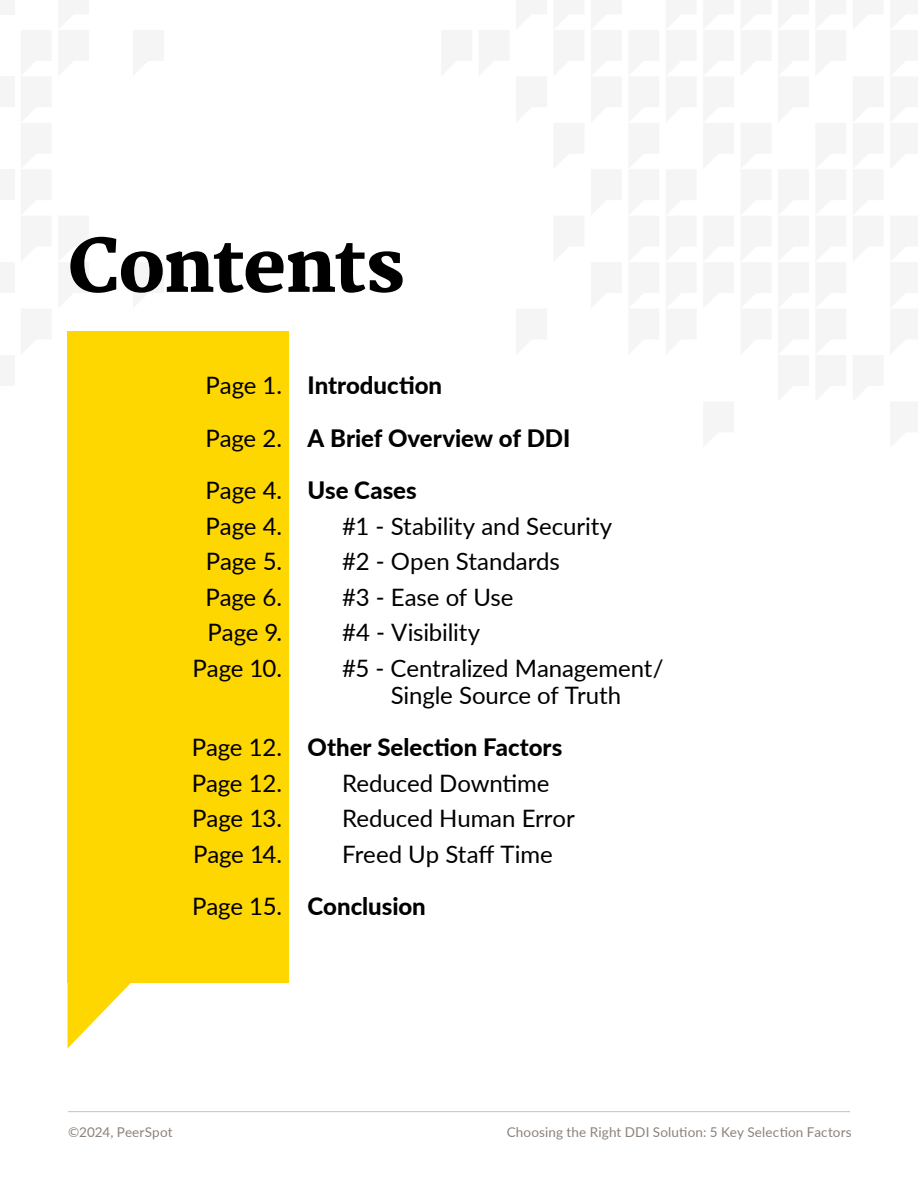
<style>
.page{position:relative;width:918px;height:1188px;background:#fff}
.page>*{position:absolute;margin:0;border:0;box-sizing:border-box;transform-origin:0 0}
.t1{font:800 72px "Martel";letter-spacing:-.025em;color:#000}
.t2{font:24px/27px "Lato";letter-spacing:-.005em;color:#000;text-align:center}
.t3{font:800 24px/52.5px "Lato";color:#000}
.t4{font:13.5px "Lato";letter-spacing:.01em;color:#8b827b}
.s1{font-weight:400}
.s2{font-weight:800}
</style>
<div class="page">
<div style="left:0;top:0;width:14px;height:14px;background:#f5f5f5"></div>
<div style="left:0;top:76px;width:14px;height:31px;background:#f5f5f5"></div>
<div style="left:0;top:169px;width:14px;height:31px;background:#f5f5f5"></div>
<div style="left:0;top:262px;width:14px;height:31px;background:#f5f5f5"></div>
<div style="left:0;top:355px;width:14px;height:31px;background:#f5f5f5"></div>
<hr style="left:68px;top:1111px;width:782px;height:1px;background:#c5c1bd">
<div style="left:68px;top:332px;width:221px;height:651px;background:#ffd700"></div>
<svg style="left:68px;top:983px;width:63px;height:65px"></svg>
<h1 class="t1" style="left:68px;top:225px;width:338px">Contents</h1>
<p class="t3" style="left:205px;top:358px;width:367px"><span class="s1">Page 1.</span> Introduction<br><span class="s1">Page 2.</span> A Brief Overview of DDI<br><span class="s1">Page 4.</span> Use Cases</p>
<p class="t2" style="left:206px;top:512px;width:78px">Page 4.</p>
<p class="t2" style="left:342px;top:512px;width:272px">#1 - Stability and Security</p>
<p class="t2" style="left:206px;top:547px;width:78px">Page 5.</p>
<p class="t2" style="left:342px;top:547px;width:219px">#2 - Open Standards</p>
<p class="t2" style="left:205px;top:583px;width:78px">Page 6.</p>
<p class="t2" style="left:342px;top:583px;width:173px">#3 - Ease of Use</p>
<p class="t2" style="left:208px;top:618px;width:76px">Page 9.</p>
<p class="t2" style="left:342px;top:618px;width:140px">#4 - Visibility</p>
<p class="t2" style="left:193px;top:654px;width:91px">Page 10.</p>
<p class="t2" style="left:342px;top:654px;width:323px">#5 - Centralized Management/<br>Single Source of Truth</p>
<p class="t3" style="left:192px;top:729px;width:372px;line-height:35.5px"><span class="s1">Page 12.</span> Other Selection Factors<br><span class="s1">Page 12.</span></p>
<p class="t2" style="left:342px;top:769px;width:209px">Reduced Downtime</p>
<p class="t2" style="left:192px;top:804px;width:91px">Page 13.</p>
<p class="t2" style="left:342px;top:804px;width:234px">Reduced Human Error</p>
<p class="t2" style="left:193px;top:840px;width:90px">Page 14.</p>
<p class="t2" style="left:192px;top:827px;width:362px;line-height:52.5px;text-align:left;text-indent:150px">Freed Up Staff Time<br>Page 15. <span class="s2">Conclusion</span></p>
<p class="t4" style="left:68px;top:1122px;width:106px">©2024, PeerSpot</p>
<p class="t4" style="left:507px;top:1122px;width:346px">Choosing the Right DDI Solution: 5 Key Selection Factors</p>
</div>
